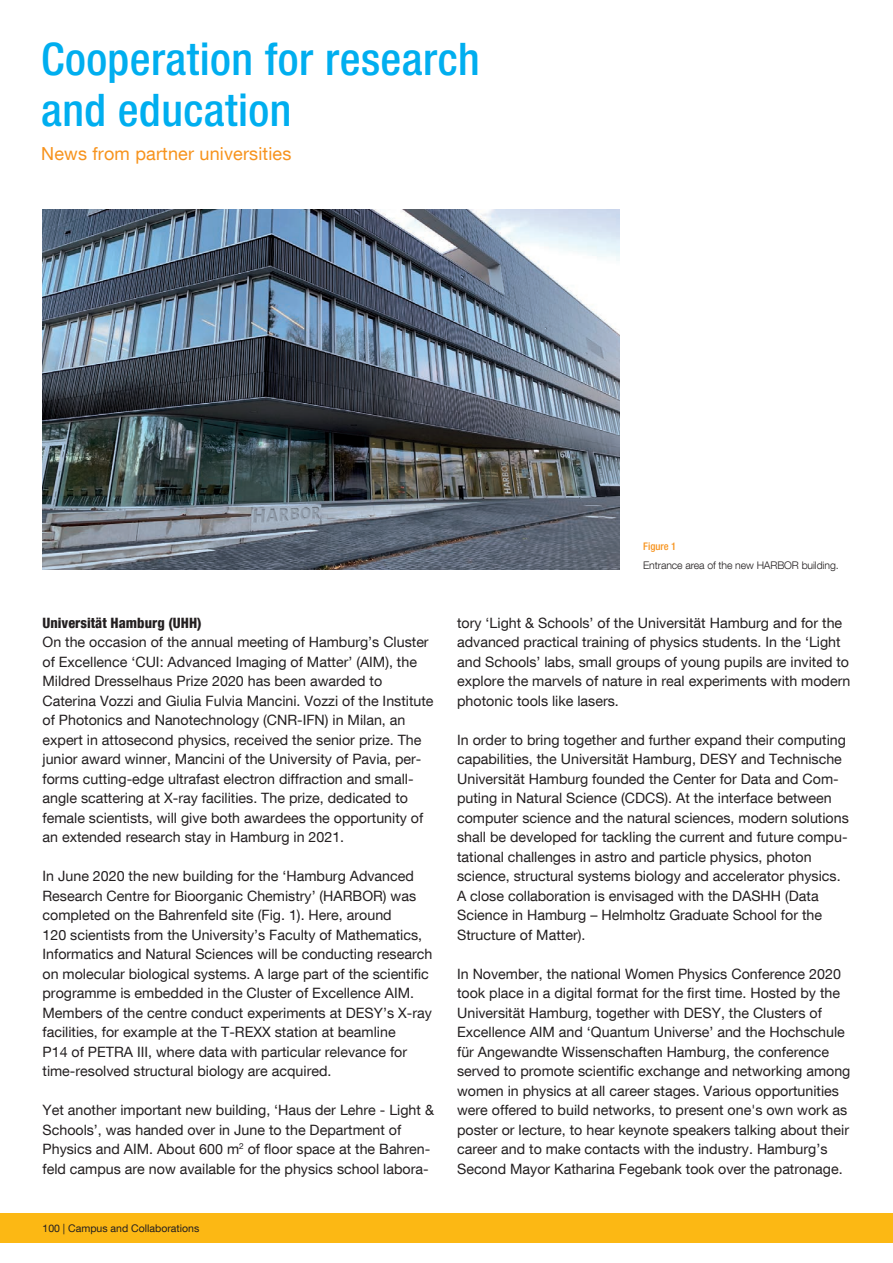
<style>
.page{position:relative;width:893px;height:1263px;background:#fff}
.page>*{position:absolute;margin:0;border:0;box-sizing:border-box;transform-origin:0 0}
.t1{font:45px/51px "Desy Neue Helvetica 67 Cond M";letter-spacing:.01em;color:#00aeef}
.t2{font:18px "Desy Neue Helvetica 55 Roman";letter-spacing:.01em;color:#f7931d}
.t3{font:14.25px/19.5px "Desy Neue Helvetica 55 Roman";color:#231f20}
.t4{font:14.25px "Desy Neue Helvetica 87 Cond H";color:#231f20}
.t5{font:300 10.5px "Desy Neue Helvetica 45";letter-spacing:-.01em;color:#231f20}
.t6{font:10.5px "Desy Neue Helvetica 55 Roman";color:#231f20}
.t7{font:10.5px "Desy Neue Helvetica 67 Cond M";color:#f7931d}
</style>
<div class="page">
<div style="left:0;top:1213px;width:893px;height:29px;background:#fcb814"></div>
<img style="left:42px;top:210px;width:577px;height:359px">
<h1 class="t1" style="left:41px;top:33px;width:440px">Cooperation for research and education</h1>
<p class="t2" style="left:41px;top:142px;width:252px">News from partner universities</p>
<p class="t7" style="left:643px;top:540px;width:35px">Figure 1</p>
<p class="t5" style="left:643px;top:559px;width:197px">Entrance area of the new HARBOR building.</p>
<p class="t4" style="left:43px;top:614px;width:161px">Universität Hamburg (UHH)</p>
<p class="t3" style="left:43px;top:632px;width:393px">On the occasion of the annual meeting of Hamburg’s Cluster of Excellence ‘CUI: Advanced Imaging of Matter’ (AIM), the Mildred Dresselhaus Prize 2020 has been awarded to Caterina Vozzi and Giulia Fulvia Mancini. Vozzi of the Institute of Photonics and Nanotechnology (CNR-IFN) in Milan, an expert in attosecond physics, received the senior prize. The junior award winner, Mancini of the University of Pavia, per&shy;forms cutting-edge ultrafast electron diffraction and small&shy;angle scattering at X-ray facilities. The prize, dedicated to female scientists, will give both awardees the opportunity of an extended research stay in Hamburg in 2021.</p>
<p class="t3" style="left:43px;top:866px;width:391px">In June 2020 the new building for the ‘Hamburg Advanced Research Centre for Bioorganic Chemistry’ (HARBOR) was completed on the Bahrenfeld site (Fig. 1). Here, around<br>120 scientists from the University’s Faculty of Mathematics, Informatics and Natural Sciences will be conducting research on molecular biological systems. A large part of the scientific programme is embedded in the Cluster of Excellence AIM.<br>Members of the centre conduct experiments at DESY’s X-ray facilities, for example at the T-REXX station at beamline<br>P14 of PETRA III, where data with particular relevance for time-resolved structural biology are acquired.</p>
<p class="t3" style="left:43px;top:1100px;width:393px">Yet another important new building, ‘Haus der Lehre - Light &amp; Schools’, was handed over in June to the Department of Physics and AIM. About 600 m<sup>2</sup> of floor space at the Bahren&shy;feld campus are now available for the physics school labora-</p>
<p class="t6" style="left:43px;top:1222px;width:158px">100 | Campus and Collaborations</p>
<p class="t3" style="left:457px;top:612px;width:395px">tory ‘Light &amp; Schools’ of the Universität Hamburg and for the advanced practical training of physics students. In the ‘Light and Schools’ labs, small groups of young pupils are invited to explore the marvels of nature in real experiments with modern photonic tools like lasers.</p>
<p class="t3" style="left:457px;top:729px;width:393px">In order to bring together and further expand their computing capabilities, the Universität Hamburg, DESY and Technische Universität Hamburg founded the Center for Data and Com&shy;puting in Natural Science (CDCS). At the interface between computer science and the natural sciences, modern solutions shall be developed for tackling the current and future compu&shy;tational challenges in astro and particle physics, photon science, structural systems biology and accelerator physics.<br>A close collaboration is envisaged with the DASHH (Data Science in Hamburg – Helmholtz Graduate School for the Structure of Matter).</p>
<p class="t3" style="left:457px;top:963px;width:395px">In November, the national Women Physics Conference 2020 took place in a digital format for the first time. Hosted by the Universität Hamburg, together with DESY, the Clusters of Excellence AIM and ‘Quantum Universe’ and the Hochschule für Angewandte Wissenschaften Hamburg, the conference served to promote scientific exchange and networking among women in physics at all career stages. Various opportunities were offered to build networks, to present one's own work as poster or lecture, to hear keynote speakers talking about their career and to make contacts with the industry. Hamburg’s Second Mayor Katharina Fegebank took over the patronage.</p>
</div>
